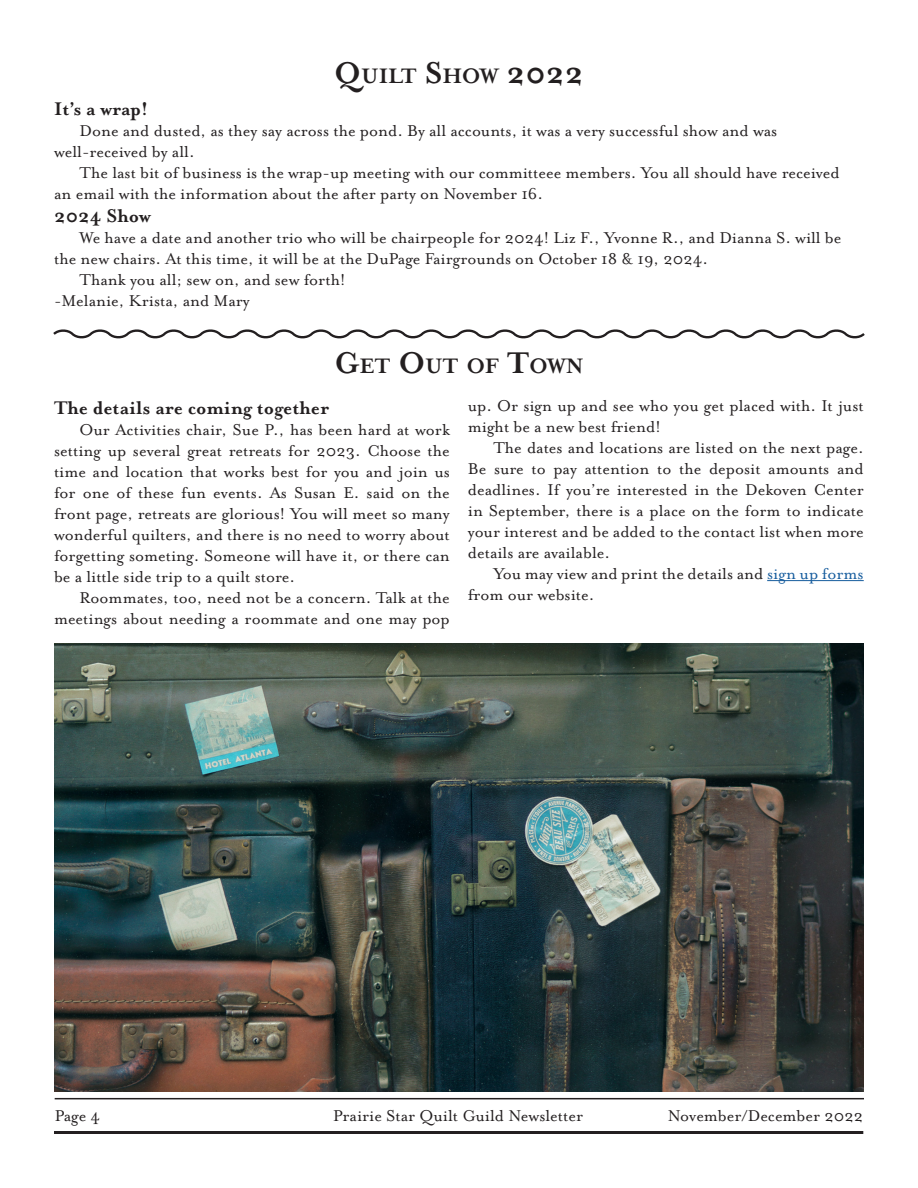
<style>
.page{position:relative;width:918px;height:1188px;background:#fff}
.page>*{position:absolute;margin:0;border:0;box-sizing:border-box;transform-origin:0 0}
.Headline{font:700 24px "Mrs Eaves OT";letter-spacing:-.01em;color:#231f20}
.Emphasized_body_copy{font:700 21px "Mrs Eaves OT";color:#231f20}
.Body_copy{font:700 21px "Mrs Eaves OT";color:#231f20}
.Body_copy-2{font:18px/21px "Mrs Eaves OT";color:#231f20}
.s1{font-size:34.35px}
.s2{color:#175d9e}
</style>
<div class="page">
<hr style="left:55px;top:1098px;width:809px;height:1px;background:#231f20">
<hr style="left:54px;top:1131px;width:809px;height:3px;background:#231f20">
<svg style="left:53px;top:329px;width:812px;height:10px"></svg>
<hr style="left:767px;top:580px;width:97px;height:1px;background:#175d9e">
<img style="left:54px;top:644px;width:810px;height:447px">
<p class="Headline" style="left:334px;top:63px;width:251px"><span class="s1">Q</span>UILT <span class="s1">S</span>HOW <span class="s1">2022</span></p>
<p class="Emphasized_body_copy" style="left:54px;top:98px;width:95px">It’s a wrap!</p>
<p class="Body_copy-2" style="left:54px;top:121px;width:725px;text-indent:26px">Done and dusted, as they say across the pond. By all accounts, it was a very successful show and was well-received by all.</p>
<p class="Body_copy-2" style="left:54px;top:163px;width:787px;text-indent:26px">The last bit of business is the wrap-up meeting with our committeee members. You all should have received an email with the information about the after party on November 16.</p>
<p class="Body_copy" style="left:54px;top:204px;width:98px">2024 Show</p>
<p class="Body_copy-2" style="left:54px;top:227px;width:789px;text-indent:26px">We have a date and another trio who will be chairpeople for 2024! Liz F., Yvonne R., and Dianna S. will be the new chairs. At this time, it will be at the DuPage Fairgrounds on October 18 &amp; 19, 2024.</p>
<p class="Body_copy-2" style="left:80px;top:269px;width:268px">Thank you all; sew on, and sew forth!</p>
<p class="Body_copy-2" style="left:54px;top:290px;width:197px">-Melanie, Krista, and Mary</p>
<p class="Headline" style="left:334px;top:353px;width:251px"><span class="s1">G</span>ET <span class="s1">O</span> UT OF <span class="s1">T</span>OWN</p>
<p class="Emphasized_body_copy" style="left:54px;top:396px;width:276px">The details are coming together</p>
<p class="Body_copy-2" style="left:54px;top:419px;width:397px;text-align:justify;text-indent:26px">Our Activities chair, Sue P., has been hard at work setting up several great retreats for 2023. Choose the time and location that works best for you and join us for one of these fun events. As Susan E. said on the front page, retreats are glorious! You will meet so many wonderful quilters, and there is no need to worry about forgetting someting. Someone will have it, or there can be a little side trip to a quilt store.</p>
<p class="Body_copy-2" style="left:54px;top:587px;width:397px;text-align:right">Roommates, too, need not be a concern. Talk at the meetings about needing a roommate and one may pop</p>
<p class="Body_copy-2" style="left:468px;top:395px;width:397px">up. Or sign up and see who you get placed with. It just might be a new best friend!</p>
<p class="Body_copy-2" style="left:468px;top:437px;width:397px;text-align:justify;text-indent:26px">The dates and locations are listed on the next page.<br>Be sure to pay attention to the deposit amounts and deadlines. If you’re interested in the Dekoven Center in September, there is a place on the form to indicate your interest and be added to the contact list when more details are available.</p>
<p class="Body_copy-2" style="left:468px;top:563px;width:397px;text-indent:26px">You may view and print the details and <span class="s2">sign up forms </span>from our website.</p>
<p class="Body_copy-2" style="left:55px;top:1106px;width:47px">Page 4</p>
<p class="Body_copy-2" style="left:333px;top:1106px;width:252px">Prairie Star Quilt Guild Newsletter</p>
<p class="Body_copy-2" style="left:668px;top:1106px;width:197px">November/December 2022</p>
</div>
